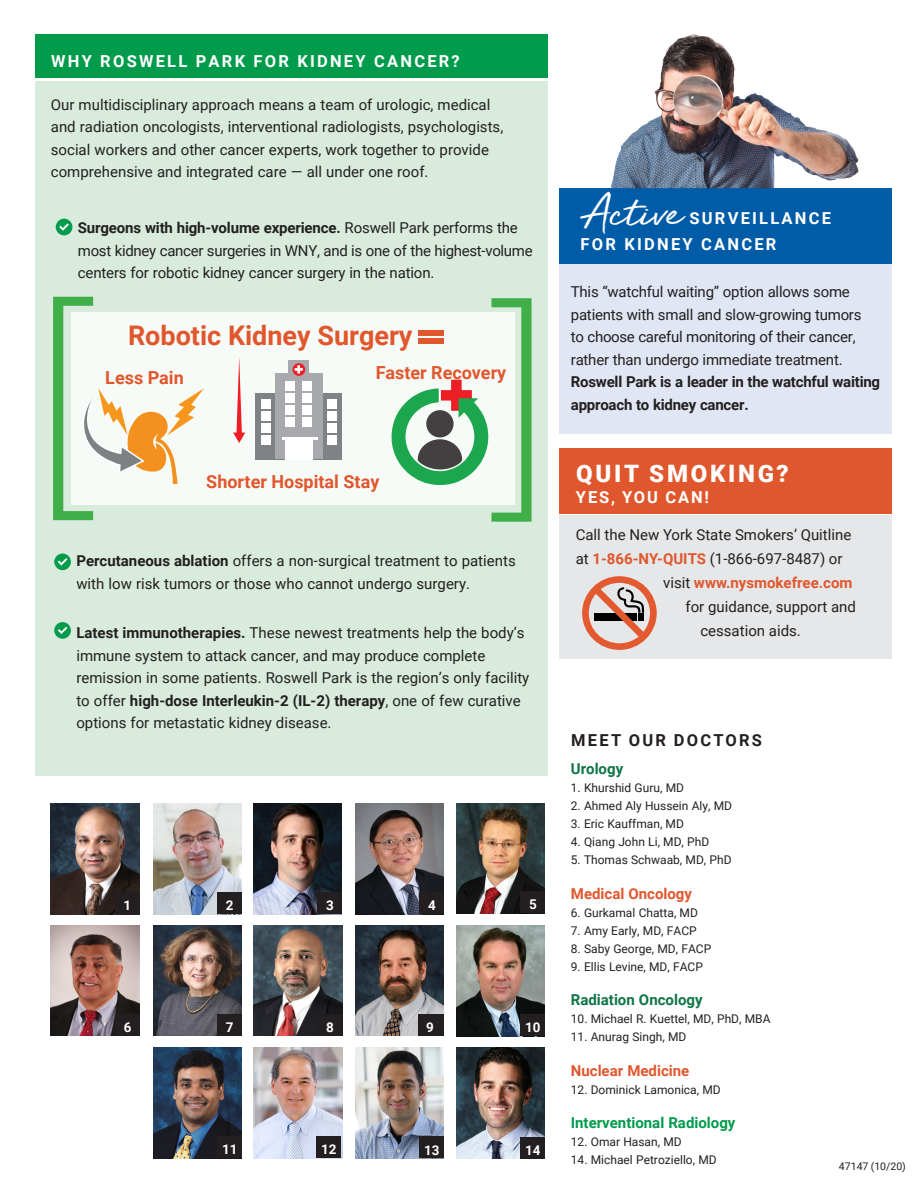
<style>
.page{position:relative;width:918px;height:1188px;background:#fff}
.page>*{position:absolute;margin:0;border:0;box-sizing:border-box;transform-origin:0 0}
.t1{font:300 292.5px "Tungsten";color:#40ae49}
.t2{font:48px "Golden Plains";color:#fff}
.t3{font:700 27px "Roboto";color:#e0572d}
.t4{font:900 24px "Roboto";letter-spacing:.115em;color:#fff}
.t5{font:700 18px "Roboto";color:#e0572d}
.t6{font:700 16.5px/25.5px "Roboto";letter-spacing:.135em;color:#fff}
.t7{font:700 16.5px "Roboto";letter-spacing:.135em;color:#231f20}
.t8{font:700 16.5px "Roboto";letter-spacing:.115em;color:#fff}
.t9{font:15px/22.5px "Roboto";color:#231f20}
.t10{font:15px/22.5px "Roboto";letter-spacing:-.02em;color:#231f20}
.t11{font:700 15px "Roboto";color:#e0572d}
.t12{font:700 15px "Roboto";color:#107546}
.t13{font:700 15px "Roboto";color:#009c4c}
.t14{font:700 13.35px "Roboto";color:#fff}
.t15{font:12px "Roboto";color:#231f20}
.t16{font:10.5px "Roboto";color:#231f20}
.s1{font-weight:700}
.s2{font-weight:700;color:#e0572d}
.s3{font-weight:400;color:#231f20}
</style>
<div class="page">
<div style="left:560px;top:263px;width:332px;height:171px;background:#e0e6f3"></div>
<div style="left:35px;top:34px;width:513px;height:44px;background:#009c4c"></div>
<div style="left:35px;top:81px;width:513px;height:694px;background:#d8ebdd"></div>
<svg style="left:56px;top:219px;width:16px;height:16px"></svg>
<svg style="left:54px;top:553px;width:17px;height:17px"></svg>
<svg style="left:54px;top:622px;width:17px;height:17px"></svg>
<div style="left:560px;top:188px;width:332px;height:75px;background:#015ca7"></div>
<img style="left:611px;top:35px;width:248px;height:153px">
<div style="left:71px;top:312px;width:444px;height:192px;background:#f7fbf8"></div>
<div style="left:418px;top:330px;width:26px;height:6px;background:#e0572d"></div>
<div style="left:418px;top:339px;width:26px;height:5px;background:#e0572d"></div>
<svg style="left:84px;top:388px;width:120px;height:95px"></svg>
<div style="left:256px;top:393px;width:86px;height:66px;background:#808385"></div>
<div style="left:275px;top:374px;width:47px;height:85px;background:#a7a9ac"></div>
<div style="left:288px;top:360px;width:21px;height:14px;background:#a7a9ac"></div>
<svg style="left:293px;top:363px;width:12px;height:13px"></svg>
<svg style="left:295px;top:365px;width:8px;height:9px"></svg>
<hr style="left:282px;top:437px;width:35px;height:3px;background:#fff">
<div style="left:285px;top:439px;width:28px;height:20px;background:#fff"></div>
<div style="left:285px;top:381px;width:10px;height:10px;background:#fff"></div>
<div style="left:302px;top:381px;width:10px;height:10px;background:#fff"></div>
<div style="left:285px;top:393px;width:10px;height:10px;background:#fff"></div>
<div style="left:302px;top:393px;width:10px;height:10px;background:#fff"></div>
<div style="left:285px;top:405px;width:10px;height:10px;background:#fff"></div>
<div style="left:302px;top:405px;width:10px;height:10px;background:#fff"></div>
<div style="left:285px;top:417px;width:10px;height:10px;background:#fff"></div>
<div style="left:261px;top:399px;width:10px;height:10px;background:#fff"></div>
<div style="left:261px;top:411px;width:10px;height:10px;background:#fff"></div>
<div style="left:261px;top:423px;width:10px;height:10px;background:#fff"></div>
<div style="left:261px;top:435px;width:10px;height:10px;background:#fff"></div>
<div style="left:327px;top:399px;width:10px;height:10px;background:#fff"></div>
<div style="left:327px;top:411px;width:10px;height:10px;background:#fff"></div>
<div style="left:327px;top:423px;width:10px;height:10px;background:#fff"></div>
<div style="left:327px;top:435px;width:10px;height:10px;background:#fff"></div>
<div style="left:302px;top:417px;width:10px;height:10px;background:#fff"></div>
<svg style="left:233px;top:357px;width:12px;height:86px"></svg>
<svg style="left:392px;top:380px;width:96px;height:105px"></svg>
<div style="left:426px;top:410px;width:28px;height:27px;background:#434041;border-radius:50%"></div>
<div style="left:560px;top:448px;width:332px;height:65px;background:#e0572d"></div>
<div style="left:560px;top:515px;width:332px;height:144px;background:#e6e7e9"></div>
<svg style="left:582px;top:576px;width:75px;height:74px"></svg>
<img style="left:253px;top:925px;width:89px;height:111px">
<div style="left:318px;top:1014px;width:24px;height:22px;background:#231f20"></div>
<img style="left:51px;top:804px;width:89px;height:110px">
<div style="left:115px;top:892px;width:25px;height:22px;background:#231f20"></div>
<img style="left:456px;top:1048px;width:89px;height:111px">
<div style="left:521px;top:1137px;width:24px;height:22px;background:#231f20"></div>
<img style="left:253px;top:804px;width:89px;height:110px">
<div style="left:318px;top:892px;width:24px;height:22px;background:#231f20"></div>
<img style="left:153px;top:804px;width:89px;height:110px">
<div style="left:218px;top:892px;width:24px;height:22px;background:#231f20"></div>
<img style="left:355px;top:804px;width:89px;height:110px">
<div style="left:420px;top:892px;width:24px;height:22px;background:#231f20"></div>
<img style="left:456px;top:925px;width:89px;height:111px">
<div style="left:521px;top:1014px;width:24px;height:22px;background:#231f20"></div>
<img style="left:456px;top:803px;width:89px;height:110px">
<div style="left:521px;top:891px;width:24px;height:22px;background:#231f20"></div>
<img style="left:51px;top:926px;width:89px;height:110px">
<div style="left:115px;top:1014px;width:25px;height:22px;background:#231f20"></div>
<img style="left:355px;top:925px;width:89px;height:111px">
<div style="left:420px;top:1014px;width:24px;height:22px;background:#231f20"></div>
<div style="left:418px;top:1014px;width:24px;height:22px;background:#231f20"></div>
<img style="left:153px;top:1048px;width:89px;height:110px">
<div style="left:218px;top:1136px;width:24px;height:22px;background:#231f20"></div>
<img style="left:253px;top:1048px;width:89px;height:110px">
<div style="left:317px;top:1136px;width:24px;height:22px;background:#231f20"></div>
<img style="left:355px;top:1048px;width:89px;height:111px">
<div style="left:420px;top:1137px;width:24px;height:21px;background:#231f20"></div>
<img style="left:153px;top:925px;width:89px;height:110px">
<div style="left:218px;top:1014px;width:24px;height:22px;background:#231f20"></div>
<p class="t6" style="left:51px;top:48px;width:410px">WHY ROSWELL PARK FOR KIDNEY CANCER?</p>
<p class="t9" style="left:51px;top:92px;width:454px">Our multidisciplinary approach means a team of urologic, medical and radiation oncologists, interventional radiologists, psychologists, social workers and other cancer experts, work together to provide comprehensive and integrated care — all under one roof.</p>
<p class="t10" style="left:78px;top:216px;width:456px"><span class="s1">Surgeons with high-volume experience.</span> Roswell Park performs the most kidney cancer surgeries in WNY, and is one of the highest-volume centers for robotic kidney cancer surgery in the nation.</p>
<p class="t2" style="left:580px;top:189px;width:104px">Active</p>
<p class="t6" style="left:581px;top:205px;width:252px;text-indent:109px">SURVEILLANCE<br>FOR KIDNEY CANCER</p>
<p class="t9" style="left:571px;top:280px;width:311px">This “watchful waiting” option allows some patients with small and slow-growing tumors<br>to choose careful monitoring of their cancer, rather than undergo immediate treatment.<br><span class="s1">Roswell Park is a leader in the watchful waiting approach to kidney cancer.</span></p>
<p class="t1" style="left:35px;top:261px;width:63px">[</p>
<p class="t1" style="left:489px;top:262px;width:63px">]</p>
<p class="t3" style="left:128px;top:316px;width:286px">Robotic Kidney Surgery</p>
<p class="t5" style="left:105px;top:365px;width:80px">Less Pain</p>
<p class="t5" style="left:376px;top:360px;width:132px">Faster Recovery</p>
<p class="t5" style="left:206px;top:469px;width:175px">Shorter Hospital Stay</p>
<p class="t4" style="left:576px;top:457px;width:214px">QUIT SMOKING?</p>
<p class="t8" style="left:576px;top:486px;width:134px">YES, YOU CAN!</p>
<p class="t9" style="left:576px;top:523px;width:277px">Call the New York State Smokers’ Quitline</p>
<p class="t9" style="left:576px;top:547px;width:268px">at <span class="s2">1-866-NY-QUITS</span> (1-866-697-8487) or</p>
<p class="t11" style="left:663px;top:573px;width:191px"><span class="s3">visit</span> www.nysmokefree.com</p>
<p class="t9" style="left:685px;top:595px;width:172px">for guidance, support and</p>
<p class="t9" style="left:700px;top:619px;width:102px">cessation aids.</p>
<p class="t9" style="left:76px;top:549px;width:441px"><span class="s1">Percutaneous ablation</span> offers a non-surgical treatment to patients with low risk tumors or those who cannot undergo surgery.</p>
<p class="t9" style="left:76px;top:621px;width:454px"><span class="s1">Latest immunotherapies.</span> These newest treatments help the body’s immune system to attack cancer, and may produce complete remission in some patients. Roswell Park is the region’s only facility to offer <span class="s1">high-dose Interleukin-2 (IL-2) therapy</span>, one of few curative options for metastatic kidney disease.</p>
<p class="t14" style="left:124px;top:896px;width:9px">1</p>
<p class="t14" style="left:226px;top:896px;width:9px">2</p>
<p class="t14" style="left:326px;top:896px;width:9px">3</p>
<p class="t14" style="left:428px;top:896px;width:9px">4</p>
<p class="t14" style="left:124px;top:1018px;width:9px">6</p>
<p class="t14" style="left:426px;top:1018px;width:9px">9</p>
<p class="t14" style="left:326px;top:1018px;width:9px">8</p>
<p class="t14" style="left:428px;top:1018px;width:9px">8</p>
<p class="t14" style="left:226px;top:1018px;width:9px">7</p>
<p class="t14" style="left:222px;top:1140px;width:17px">11</p>
<p class="t14" style="left:321px;top:1140px;width:17px">12</p>
<p class="t14" style="left:424px;top:1140px;width:17px">13</p>
<p class="t14" style="left:529px;top:895px;width:9px">5</p>
<p class="t14" style="left:525px;top:1018px;width:17px">10</p>
<p class="t14" style="left:525px;top:1141px;width:17px">14</p>
<p class="t7" style="left:571px;top:729px;width:192px">MEET OUR DOCTORS</p>
<p class="t12" style="left:571px;top:758px;width:54px">Urology</p>
<p class="t15" style="left:571px;top:779px;width:115px">1. Khurshid Guru, MD</p>
<p class="t15" style="left:571px;top:797px;width:163px">2. Ahmed Aly Hussein Aly, MD</p>
<p class="t15" style="left:571px;top:815px;width:115px">3. Eric Kauffman, MD</p>
<p class="t15" style="left:571px;top:833px;width:140px">4. Qiang John Li, MD, PhD</p>
<p class="t15" style="left:571px;top:851px;width:162px">5. Thomas Schwaab, MD, PhD</p>
<p class="t11" style="left:571px;top:883px;width:123px">Medical Oncology</p>
<p class="t15" style="left:571px;top:904px;width:129px">6. Gurkamal Chatta, MD</p>
<p class="t15" style="left:571px;top:922px;width:127px">7. Amy Early, MD, FACP</p>
<p class="t15" style="left:571px;top:940px;width:142px">8. Saby George, MD, FACP</p>
<p class="t15" style="left:571px;top:958px;width:134px">9. Ellis Levine, MD, FACP</p>
<p class="t12" style="left:571px;top:989px;width:133px">Radiation Oncology</p>
<p class="t15" style="left:571px;top:1010px;width:201px">10. Michael R. Kuettel, MD, PhD, MBA</p>
<p class="t15" style="left:571px;top:1028px;width:117px">11. Anurag Singh, MD</p>
<p class="t11" style="left:571px;top:1060px;width:120px">Nuclear Medicine</p>
<p class="t15" style="left:571px;top:1081px;width:151px">12. Dominick Lamonica, MD</p>
<p class="t13" style="left:571px;top:1112px;width:166px">Interventional Radiology</p>
<p class="t15" style="left:571px;top:1133px;width:112px">12. Omar Hasan, MD</p>
<p class="t15" style="left:571px;top:1151px;width:147px">14. Michael Petroziello, MD</p>
<p class="t16" style="left:839px;top:1159px;width:68px">47147 (10/20)</p>
</div>
